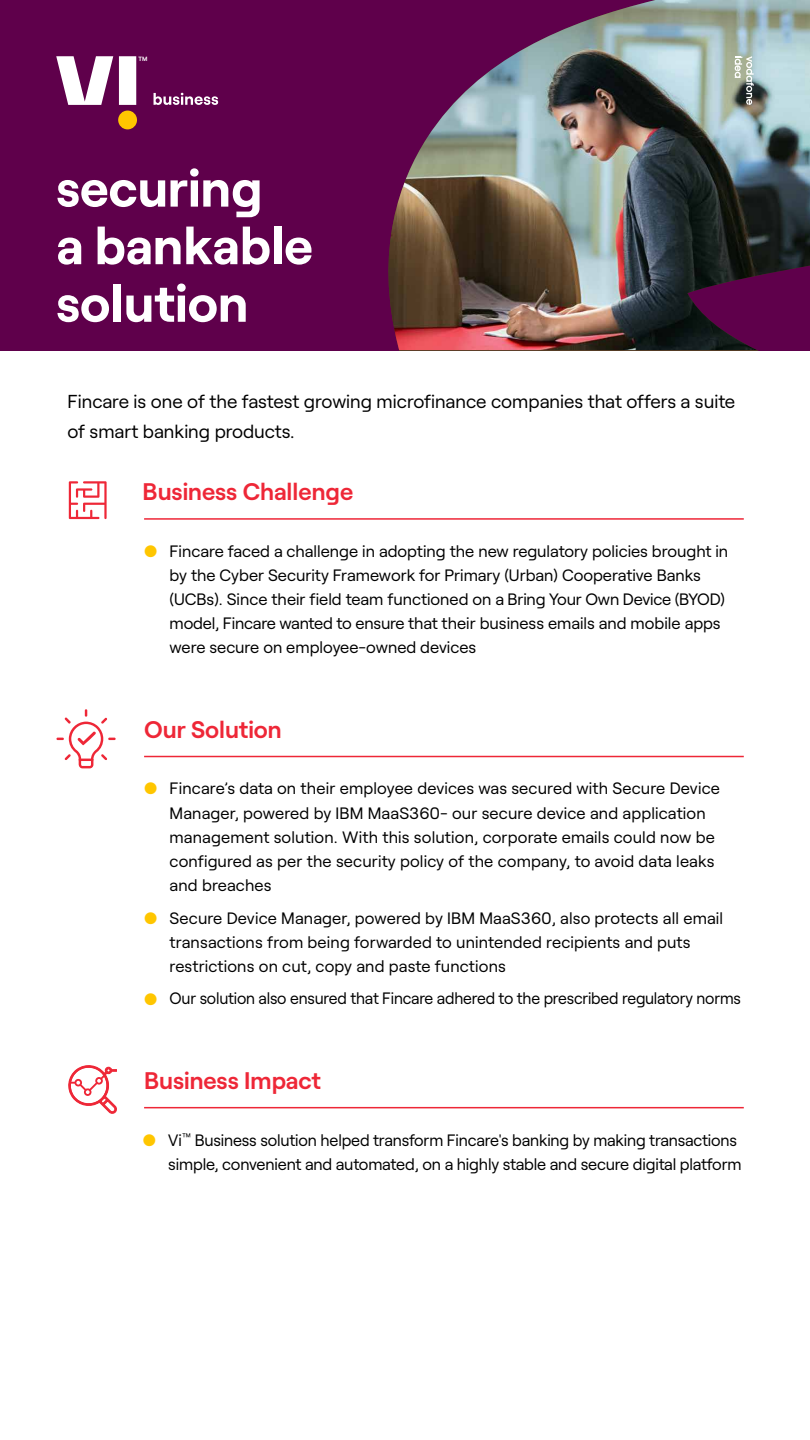
<style>
.page{position:relative;width:810px;height:1440px;background:#fff}
.page>*{position:absolute;margin:0;border:0;box-sizing:border-box;transform-origin:0 0}
.t1{font:700 52.05px/57.6px "Vi";color:#fff}
.t2{font:600 24px "Vi";color:#ee2737}
.t3{font:18.75px/30px "Vi";color:#000}
.t4{font:16.5px/24px "Vi";color:#000}
.t5{font:16.5px "Vi";color:#000;scale:.96 1}
.t6{font:600 6.23px "Vi";color:#fff}
.s1{color:#ffc600}
</style>
<div class="page">
<div style="left:0;top:0;width:385px;height:350px;background:#5f004b"></div>
<img style="left:385px;top:0;width:425px;height:350px">
<svg style="left:154px;top:93px;width:64px;height:12px"></svg>
<svg style="left:56px;top:56px;width:80px;height:49px"></svg>
<div style="left:118px;top:111px;width:19px;height:18px;background:#ffc600;border-radius:50%"></div>
<svg style="left:735px;top:56px;width:19px;height:49px"></svg>
<hr style="left:144px;top:518px;width:600px;height:2px;background:#ee2737">
<svg style="left:69px;top:481px;width:38px;height:38px"></svg>
<hr style="left:144px;top:756px;width:600px;height:1px;background:#ee2737">
<svg style="left:56px;top:709px;width:60px;height:59px"></svg>
<hr style="left:144px;top:1107px;width:600px;height:1px;background:#ee2737">
<svg style="left:68px;top:1065px;width:49px;height:49px"></svg>
<p class="t6" style="left:139px;top:54px;width:10px">TM</p>
<h1 class="t1" style="left:56px;top:155px;width:258px">securing<br>a bankable solution</h1>
<p class="t3" style="left:68px;top:385px;width:669px">Fincare is one of the fastest growing microfinance companies that offers a suite of smart banking products.</p>
<h2 class="t2" style="left:143px;top:473px;width:212px">Business Challenge</h2>
<p class="t4" style="left:170px;top:538px;width:560px;text-indent:-25px"><span class="s1">●</span> Fincare faced a challenge in adopting the new regulatory policies brought in by the Cyber Security Framework for Primary (Urban) Cooperative Banks (UCBs). Since their field team functioned on a Bring Your Own Device (BYOD) model, Fincare wanted to ensure that their business emails and mobile apps were secure on employee-owned devices</p>
<h2 class="t2" style="left:144px;top:711px;width:139px">Our Solution</h2>
<p class="t4" style="left:170px;top:775px;width:552px;text-indent:-26px"><span class="s1">●</span> Fincare’s data on their employee devices was secured with Secure Device Manager, powered by IBM MaaS360- our secure device and application management solution. With this solution, corporate emails could now be configured as per the security policy of the company, to avoid data leaks and breaches</p>
<p class="t4" style="left:170px;top:904px;width:555px;text-indent:-26px"><span class="s1">●</span> Secure Device Manager, powered by IBM MaaS360, also protects all email transactions from being forwarded to unintended recipients and puts restrictions on cut, copy and paste functions</p>
<p class="t5" style="left:144px;top:986px;width:623px"><span class="s1">●</span> Our solution also ensured that Fincare adhered to the prescribed regulatory norms</p>
<h2 class="t2" style="left:144px;top:1062px;width:178px">Business Impact</h2>
<p class="t4" style="left:143px;top:1127px;width:600px;text-align:right"><span class="s1">●</span> Vi<sup>™</sup> Business solution helped transform Fincare's banking by making transactions simple, convenient and automated, on a highly stable and secure digital platform</p>
</div>
